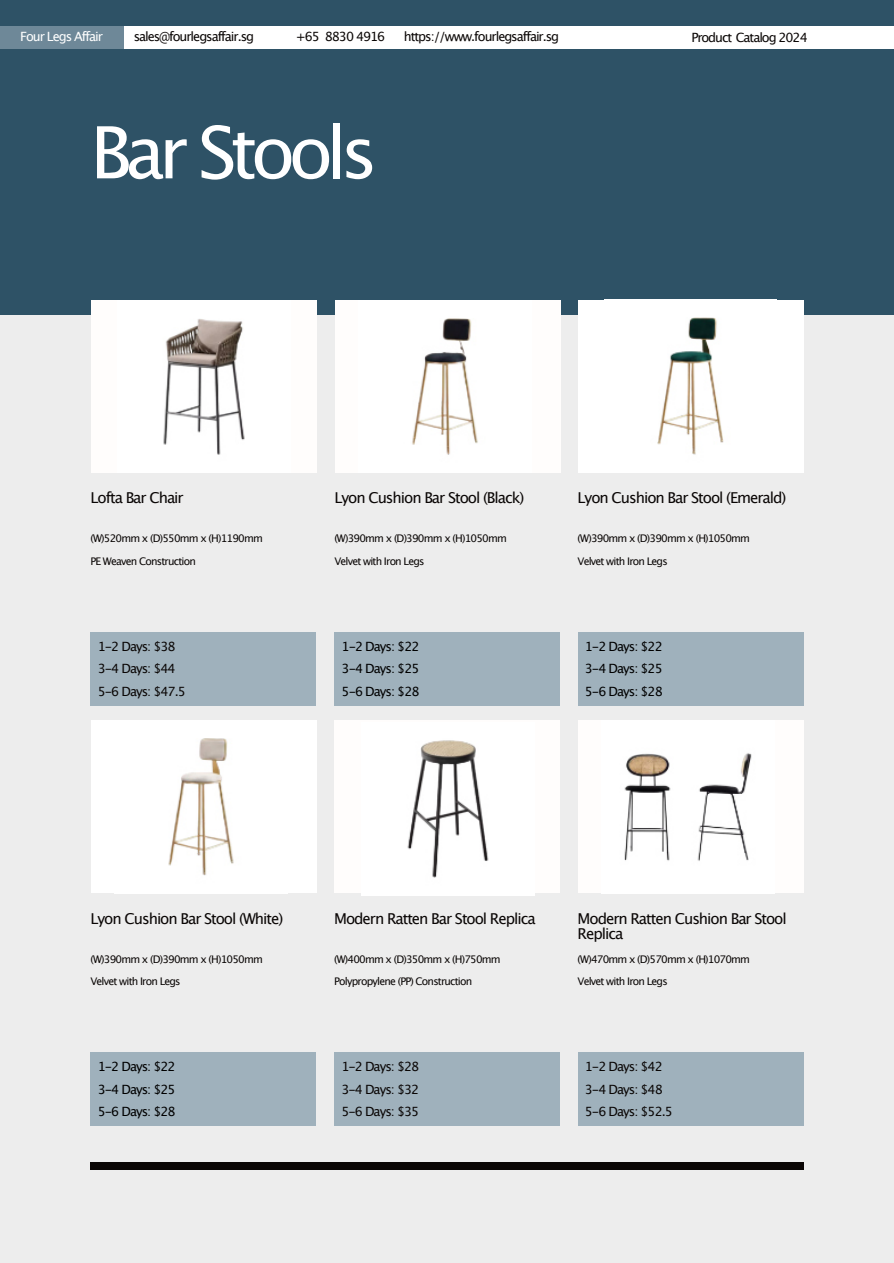
<style>
.page{position:relative;width:894px;height:1263px;background:#fff}
.page>*{position:absolute;margin:0;border:0;box-sizing:border-box;transform-origin:0 0}
.t1{font:72px "Lucida Grande";letter-spacing:-.09em;color:#fff}
.t2{font:15px/15px "Lucida Grande";letter-spacing:-.07em;color:#0a0605}
.t3{font:12.75px/22.5px "Lucida Grande";letter-spacing:-.08em;color:#0a0605}
.t4{font:12.75px/22.5px "Lucida Grande";letter-spacing:-.075em;color:#000;text-align:justify}
.t5{font:12.75px "Lucida Grande";letter-spacing:-.08em;color:#fff}
.t6{font:10.5px/22.5px "Lucida Grande";letter-spacing:-.075em;color:#0a0605}
</style>
<div class="page">
<div style="left:0;top:315px;width:893px;height:948px;background:#ededed"></div>
<div style="left:0;top:0;width:893px;height:315px;background:#2e5266"></div>
<div style="left:0;top:26px;width:124px;height:23px;background:#6e8898"></div>
<div style="left:124px;top:26px;width:769px;height:23px;background:#fff"></div>
<div style="left:334px;top:721px;width:225px;height:172px;background:#fffdfc"></div>
<div style="left:334px;top:1052px;width:225px;height:74px;background:#9fb1bc"></div>
<div style="left:577px;top:721px;width:226px;height:172px;background:#fffdfc"></div>
<div style="left:577px;top:1052px;width:226px;height:74px;background:#9fb1bc"></div>
<div style="left:91px;top:300px;width:225px;height:173px;background:#fffdfc"></div>
<div style="left:90px;top:632px;width:226px;height:73px;background:#9fb1bc"></div>
<div style="left:334px;top:300px;width:226px;height:173px;background:#fffdfc"></div>
<div style="left:334px;top:632px;width:226px;height:73px;background:#9fb1bc"></div>
<div style="left:90px;top:1163px;width:713px;height:7px;background:#0a0605"></div>
<div style="left:90px;top:1052px;width:226px;height:74px;background:#9fb1bc"></div>
<div style="left:91px;top:721px;width:225px;height:172px;background:#fff"></div>
<div style="left:577px;top:632px;width:226px;height:73px;background:#9fb1bc"></div>
<div style="left:577px;top:300px;width:226px;height:173px;background:#fff"></div>
<img style="left:163px;top:319px;width:82px;height:136px">
<img style="left:412px;top:318px;width:66px;height:137px">
<img style="left:657px;top:317px;width:67px;height:138px">
<img style="left:115px;top:720px;width:172px;height:156px">
<img style="left:361px;top:740px;width:173px;height:155px">
<img style="left:624px;top:753px;width:128px;height:108px">
<p class="t5" style="left:20px;top:31px;width:84px">Four Legs Affair</p>
<p class="t3" style="left:134px;top:26px;width:122px">sales@fourlegsaffair.sg</p>
<p class="t3" style="left:296px;top:26px;width:91px">+65 8830 4916</p>
<p class="t3" style="left:404px;top:26px;width:157px">https://www.fourlegsaffair.sg</p>
<p class="t3" style="left:691px;top:27px;width:118px">Product Catalog 2024</p>
<h1 class="t1" style="left:90px;top:122px;width:289px">Bar Stools</h1>
<h2 class="t2" style="left:90px;top:491px;width:95px">Lofta Bar Chair</h2>
<h2 class="t2" style="left:334px;top:491px;width:191px">Lyon Cushion Bar Stool (Black)</h2>
<h2 class="t2" style="left:577px;top:491px;width:210px">Lyon Cushion Bar Stool (Emerald)</h2>
<p class="t6" style="left:90px;top:528px;width:174px">(W)520mm x (D)550mm x (H)1190mm<br>PE Weaven Construction</p>
<p class="t6" style="left:334px;top:528px;width:174px">(W)390mm x (D)390mm x (H)1050mm<br>Velvet with Iron Legs</p>
<p class="t6" style="left:577px;top:528px;width:174px">(W)390mm x (D)390mm x (H)1050mm<br>Velvet with Iron Legs</p>
<p class="t3" style="left:98px;top:636px;width:89px">1-2 Days: $38<br>3-4 Days: $44<br>5-6 Days: $47.5</p>
<p class="t4" style="left:341px;top:636px;width:79px">1-2 Days: $22<br>3-4 Days: $25<br>5-6 Days: $28</p>
<p class="t4" style="left:584px;top:636px;width:79px">1-2 Days: $22<br>3-4 Days: $25<br>5-6 Days: $28</p>
<h2 class="t2" style="left:90px;top:912px;width:194px">Lyon Cushion Bar Stool (White)</h2>
<h2 class="t2" style="left:334px;top:912px;width:203px">Modern Ratten Bar Stool Replica</h2>
<h2 class="t2" style="left:577px;top:912px;width:210px">Modern Ratten Cushion Bar Stool<br>Replica</h2>
<p class="t6" style="left:90px;top:949px;width:174px">(W)390mm x (D)390mm x (H)1050mm<br>Velvet with Iron Legs</p>
<p class="t6" style="left:334px;top:949px;width:168px">(W)400mm x (D)350mm x (H)750mm<br>Polypropylene (PP) Construction</p>
<p class="t6" style="left:577px;top:949px;width:174px">(W)470mm x (D)570mm x (H)1070mm<br>Velvet with Iron Legs</p>
<p class="t4" style="left:98px;top:1056px;width:79px">1-2 Days: $22<br>3-4 Days: $25<br>5-6 Days: $28</p>
<p class="t3" style="left:341px;top:1056px;width:79px;text-align:justify">1-2 Days: $28<br>3-4 Days: $32<br>5-6 Days: $35</p>
<p class="t3" style="left:584px;top:1056px;width:89px">1-2 Days: $42<br>3-4 Days: $48<br>5-6 Days: $52.5</p>
</div>
